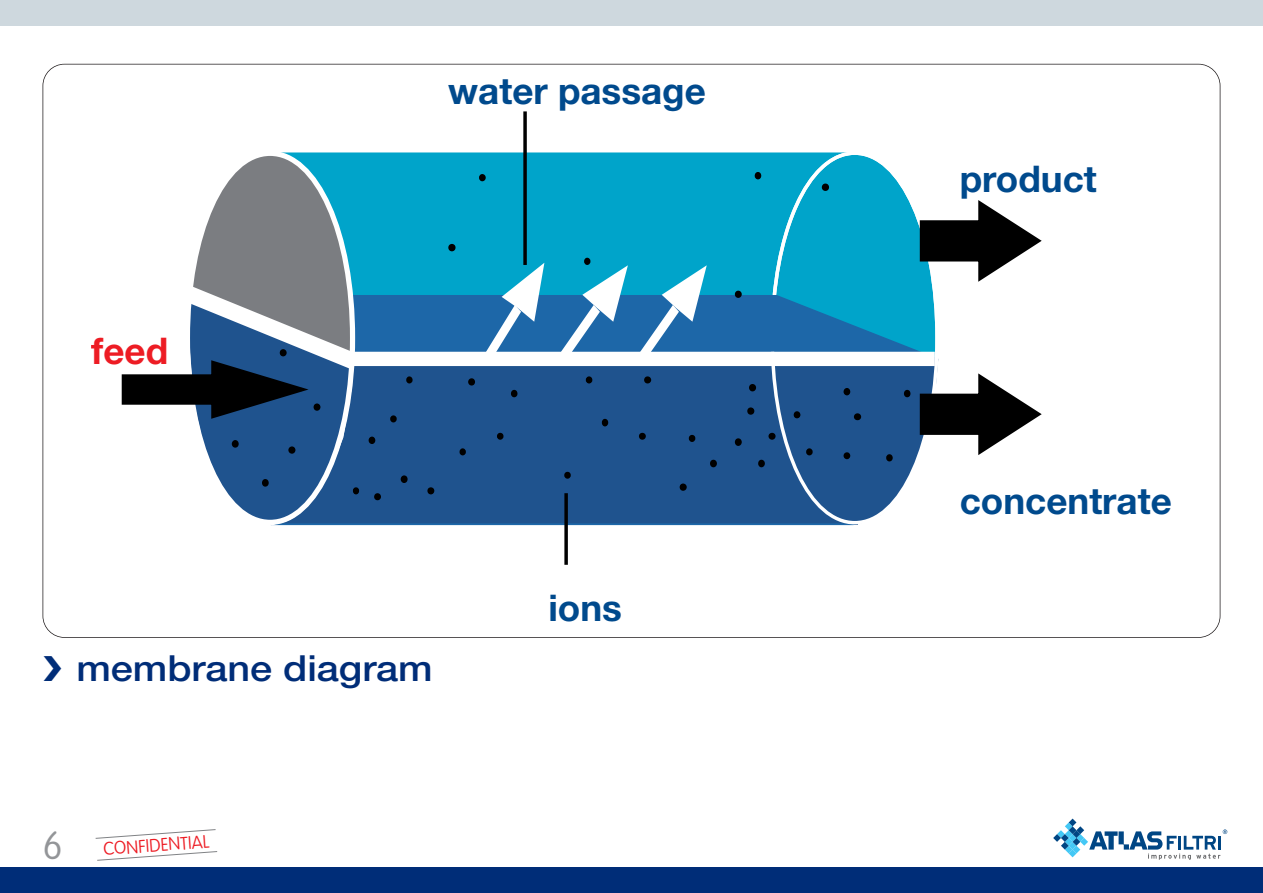
<style>
.page{position:relative;width:1263px;height:893px;background:#fff}
.page>*{position:absolute;margin:0;border:0;box-sizing:border-box;transform-origin:0 0}
.t1{font:100 38.1px "VAG Rounded";color:#939598}
.t2{font:700 36.75px "Helvetica Neue";color:#004a8d}
.t3{font:700 36.75px "Helvetica Neue";color:#ed1c24}
.t4{font:500 36px "Helvetica Neue";color:#002d78;scale:1.1 1}
.t5{font:100 18px "VAG Rounded";color:#ed1c24}
</style>
<div class="page">
<svg style="left:95px;top:829px;width:123px;height:32px"></svg>
<div style="left:0;top:0;width:1263px;height:26px;background:#ced8de"></div>
<div style="left:0;top:867px;width:1263px;height:26px;background:#002d78"></div>
<svg style="left:1053px;top:819px;width:174px;height:41px"></svg>
<div style="left:271px;top:153px;width:586px;height:203px;background:#00a4ca"></div>
<div style="left:187px;top:153px;width:166px;height:369px;background:#7b7d81;border-radius:50%"></div>
<div style="left:479px;top:174px;width:7px;height:7px;border:2px solid #000;border-radius:50%"></div>
<div style="left:755px;top:172px;width:6px;height:7px;border:2px solid #000;border-radius:50%"></div>
<svg style="left:564px;top:526px;width:4px;height:39px"></svg>
<svg style="left:523px;top:111px;width:4px;height:86px"></svg>
<svg style="left:769px;top:152px;width:138px;height:45px"></svg>
<svg style="left:121px;top:197px;width:921px;height:329px"></svg>
<p class="t3" style="left:91px;top:338px;width:78px">feed</p>
<p class="t2" style="left:448px;top:78px;width:259px">water passage</p>
<p class="t4" style="left:43px;top:655px;width:356px">❯ membrane diagram</p>
<p class="t1" style="left:43px;top:830px;width:22px">6</p>
<p class="t5" style="left:103px;top:841px;width:108px;rotate:-4deg">CONFIDENTIAL</p>
<p class="t2" style="left:548px;top:595px;width:75px">ions</p>
<p class="t2" style="left:960px;top:166px;width:139px">product</p>
<p class="t2" style="left:960px;top:488px;width:213px">concentrate</p>
</div>
